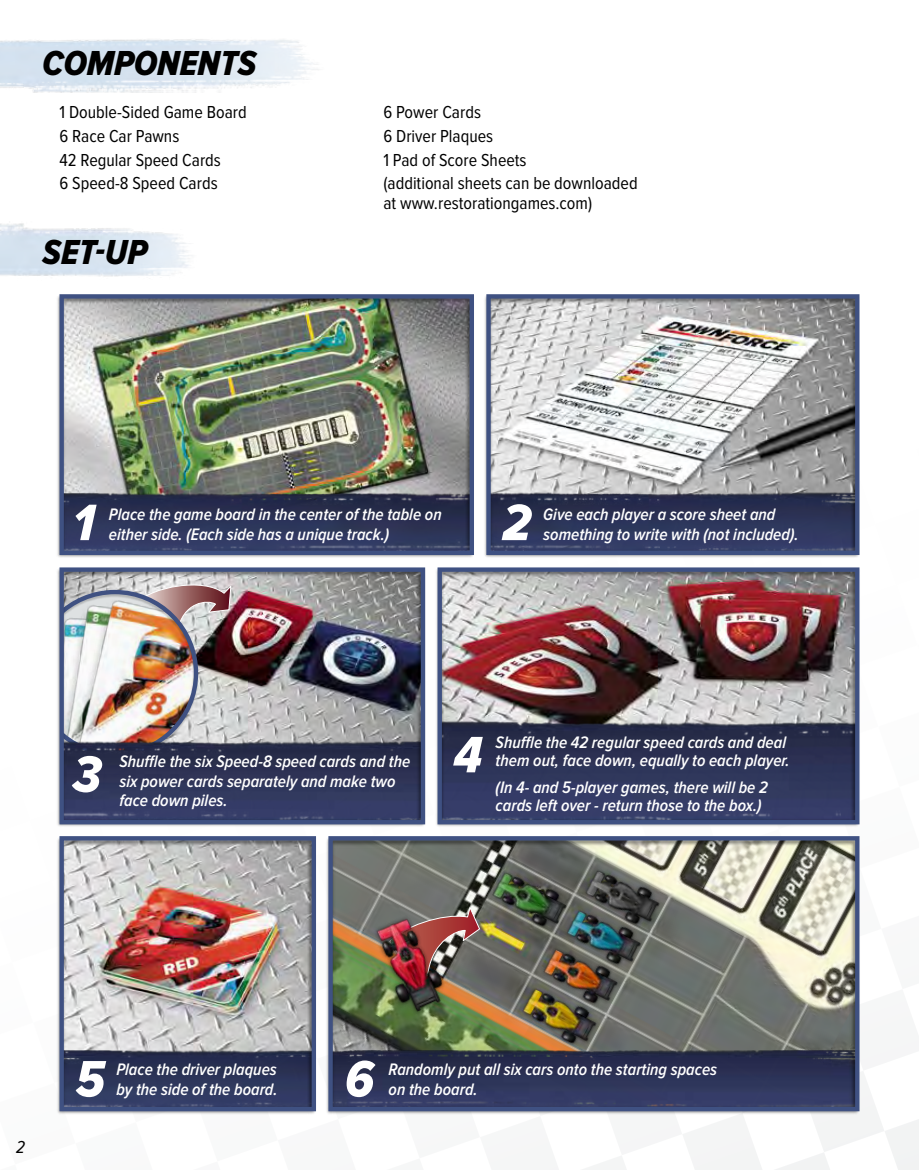
<style>
.page{position:relative;width:919px;height:1170px;background:#fff}
.page>*{position:absolute;margin:0;border:0;box-sizing:border-box;transform-origin:0 0}
.t1{font:53.1px "Proxima Nova Cond Extrabld It";color:#fff}
.t2{font:36px "Proxima Nova Cond Extrabld It";color:#000}
.t3{font:18px/23.7px "Proxima Nova Cond";color:#000}
.t4{font:italic 18px "Proxima Nova Cond";color:#000}
.t5{font:italic 600 17.25px/19.5px "Proxima Nova Cond";color:#fff}
</style>
<div class="page">
<img style="left:0;top:39px;width:319px;height:54px">
<svg style="left:586px;top:1098px;width:332px;height:71px"></svg>
<img style="left:51px;top:278px;width:382px;height:240px">
<img style="left:433px;top:294px;width:427px;height:224px">
<img style="left:475px;top:518px;width:385px;height:268px">
<img style="left:57px;top:518px;width:418px;height:268px">
<img style="left:57px;top:786px;width:218px;height:329px">
<img style="left:275px;top:786px;width:597px;height:355px">
<div style="left:59px;top:294px;width:415px;height:261px;border:4px solid #3f5182"></div>
<div style="left:486px;top:294px;width:373px;height:261px;border:4px solid #3f5182"></div>
<div style="left:437px;top:567px;width:422px;height:257px;border:4px solid #3f5182"></div>
<div style="left:59px;top:567px;width:366px;height:257px;border:4px solid #3f5182"></div>
<div style="left:59px;top:836px;width:257px;height:275px;border:4px solid #3f5182"></div>
<div style="left:328px;top:836px;width:531px;height:275px;border:4px solid #3f5182"></div>
<h2 class="t2" style="left:43px;top:43px;width:215px">COMPONENTS</h2>
<p class="t3" style="left:60px;top:101px;width:189px">1 Double-Sided Game Board<br>6 Race Car Pawns<br>42 Regular Speed Cards<br>6 Speed-8 Speed Cards</p>
<h2 class="t2" style="left:43px;top:232px;width:106px">SET-UP</h2>
<p class="t3" style="left:383px;top:101px;width:256px">6 Power Cards<br>6 Driver Plaques<br>1 Pad of Score Sheets<br>(additional sheets can be downloaded</p>
<p class="t3" style="left:383px;top:191px;width:210px">at www.restorationgames.com)</p>
<h1 class="t1" style="left:73px;top:492px;width:23px">1</h1>
<p class="t5" style="left:109px;top:505px;width:334px">Place the game board in the center of the table on either side. (Each side has a unique track.)</p>
<h1 class="t1" style="left:502px;top:492px;width:30px">2</h1>
<p class="t5" style="left:543px;top:505px;width:257px">Give each player a score sheet and something to write with (not included).</p>
<h1 class="t1" style="left:73px;top:744px;width:30px">3</h1>
<p class="t5" style="left:119px;top:752px;width:292px">Shuffle the six Speed-8 speed cards and the six power cards separately and make two face down piles.</p>
<h1 class="t1" style="left:453px;top:724px;width:30px">4</h1>
<p class="t5" style="left:495px;top:733px;width:295px;line-height:18px">Shuffle the 42 regular speed cards and deal them out, face down, equally to each player.</p>
<p class="t5" style="left:495px;top:778px;width:274px;line-height:18px">(In 4- and 5-player games, there will be 2 cards left over - return those to the box.)</p>
<p class="t4" style="left:16px;top:1136px;width:10px">2</p>
<h1 class="t1" style="left:76px;top:1048px;width:31px">5</h1>
<p class="t5" style="left:116px;top:1059px;width:163px">Place the driver plaques by the side of the board.</p>
<h1 class="t1" style="left:345px;top:1048px;width:30px">6</h1>
<p class="t5" style="left:388px;top:1059px;width:330px">Randomly put all six cars onto the starting spaces on the board.</p>
</div>
